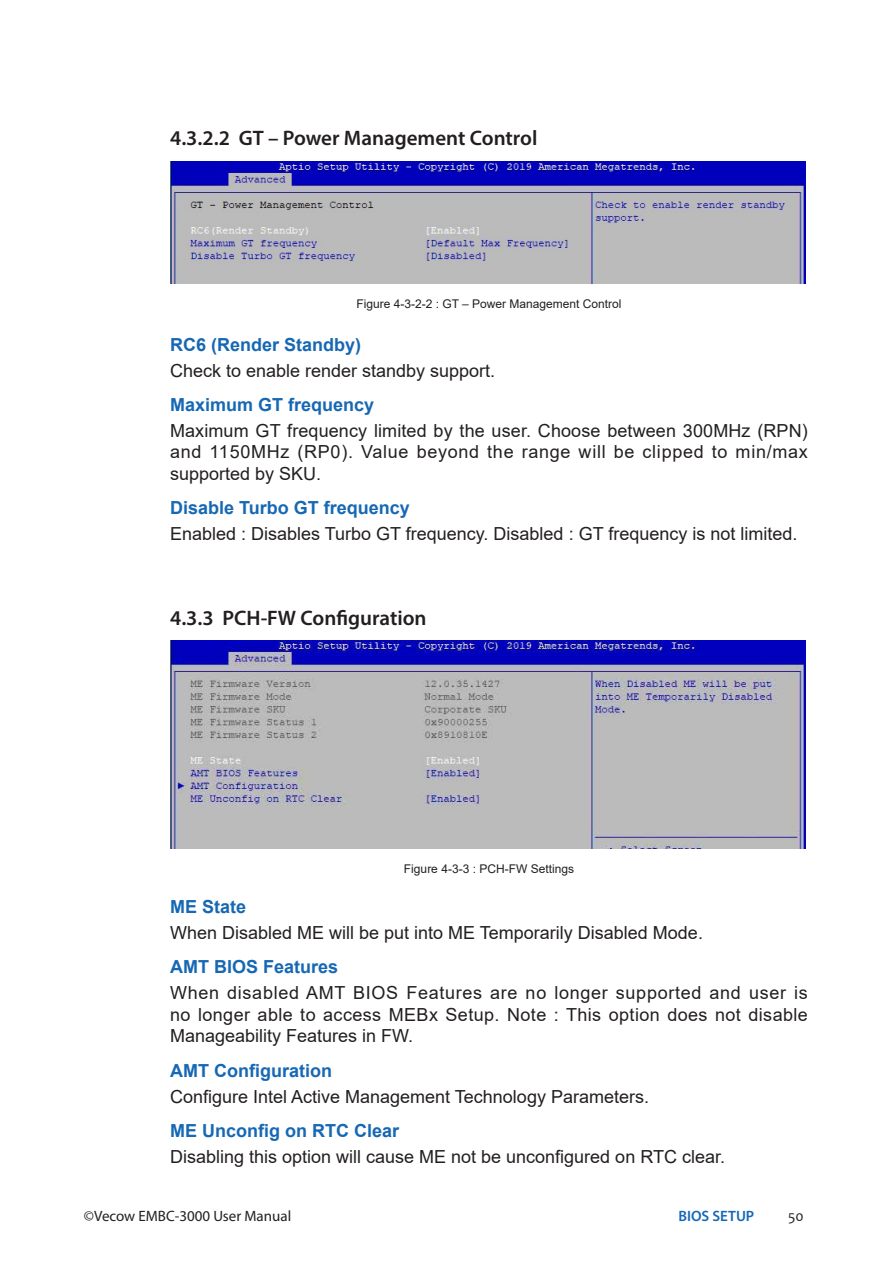
<style>
.page{position:relative;width:893px;height:1263px;background:#fff}
.page>*{position:absolute;margin:0;border:0;box-sizing:border-box;transform-origin:0 0}
.t1{font:600 21px "Myriad Pro";color:#231f20}
.t2{font:18px/21.6px "Arial";color:#231f20;text-align:justify}
.t3{font:700 18px "Arial";color:#1768b4}
.t4{font:15px "Myriad Pro";color:#231f20}
.t5{font:600 15px "Myriad Pro";color:#1768b4}
.t6{font:15px "Candara";color:#231f20}
.t7{font:12px "Arial";color:#231f20}
</style>
<div class="page">
<img style="left:170px;top:161px;width:636px;height:123px">
<img style="left:170px;top:641px;width:636px;height:208px">
<p class="t1" style="left:170px;top:125px;width:369px">4.3.2.2 GT – Power Management Control</p>
<p class="t7" style="left:356px;top:295px;width:267px">Figure 4-3-2-2 : GT – Power Management Control</p>
<p class="t3" style="left:170px;top:332px;width:193px">RC6 (Render Standby)</p>
<p class="t2" style="left:170px;top:359px;width:327px">Check to enable render standby support.</p>
<p class="t3" style="left:170px;top:392px;width:206px">Maximum GT frequency</p>
<p class="t2" style="left:170px;top:419px;width:639px">Maximum GT frequency limited by the user. Choose between 300MHz (RPN) and 1150MHz (RP0). Value beyond the range will be clipped to min/max supported by SKU.</p>
<p class="t3" style="left:170px;top:495px;width:241px">Disable Turbo GT frequency</p>
<p class="t2" style="left:170px;top:523px;width:629px">Enabled : Disables Turbo GT frequency. Disabled : GT frequency is not limited.</p>
<p class="t1" style="left:170px;top:604px;width:258px">4.3.3 PCH-FW Configuration</p>
<p class="t7" style="left:404px;top:860px;width:172px">Figure 4-3-3 : PCH-FW Settings</p>
<p class="t3" style="left:170px;top:894px;width:78px">ME State</p>
<p class="t2" style="left:170px;top:922px;width:534px">When Disabled ME will be put into ME Temporarily Disabled Mode.</p>
<p class="t3" style="left:170px;top:954px;width:170px">AMT BIOS Features</p>
<p class="t2" style="left:170px;top:982px;width:639px">When disabled AMT BIOS Features are no longer supported and user is no longer able to access MEBx Setup. Note : This option does not disable Manageability Features in FW.</p>
<p class="t3" style="left:170px;top:1058px;width:163px">AMT Configuration</p>
<p class="t2" style="left:170px;top:1085px;width:480px">Configure Intel Active Management Technology Parameters.</p>
<p class="t3" style="left:170px;top:1118px;width:231px">ME Unconfig on RTC Clear</p>
<p class="t2" style="left:170px;top:1145px;width:556px">Disabling this option will cause ME not be unconfigured on RTC clear.</p>
<p class="t4" style="left:84px;top:1207px;width:209px">©Vecow EMBC-3000 User Manual</p>
<p class="t5" style="left:678px;top:1207px;width:77px">BIOS SETUP</p>
<p class="t6" style="left:788px;top:1207px;width:17px">50</p>
</div>
